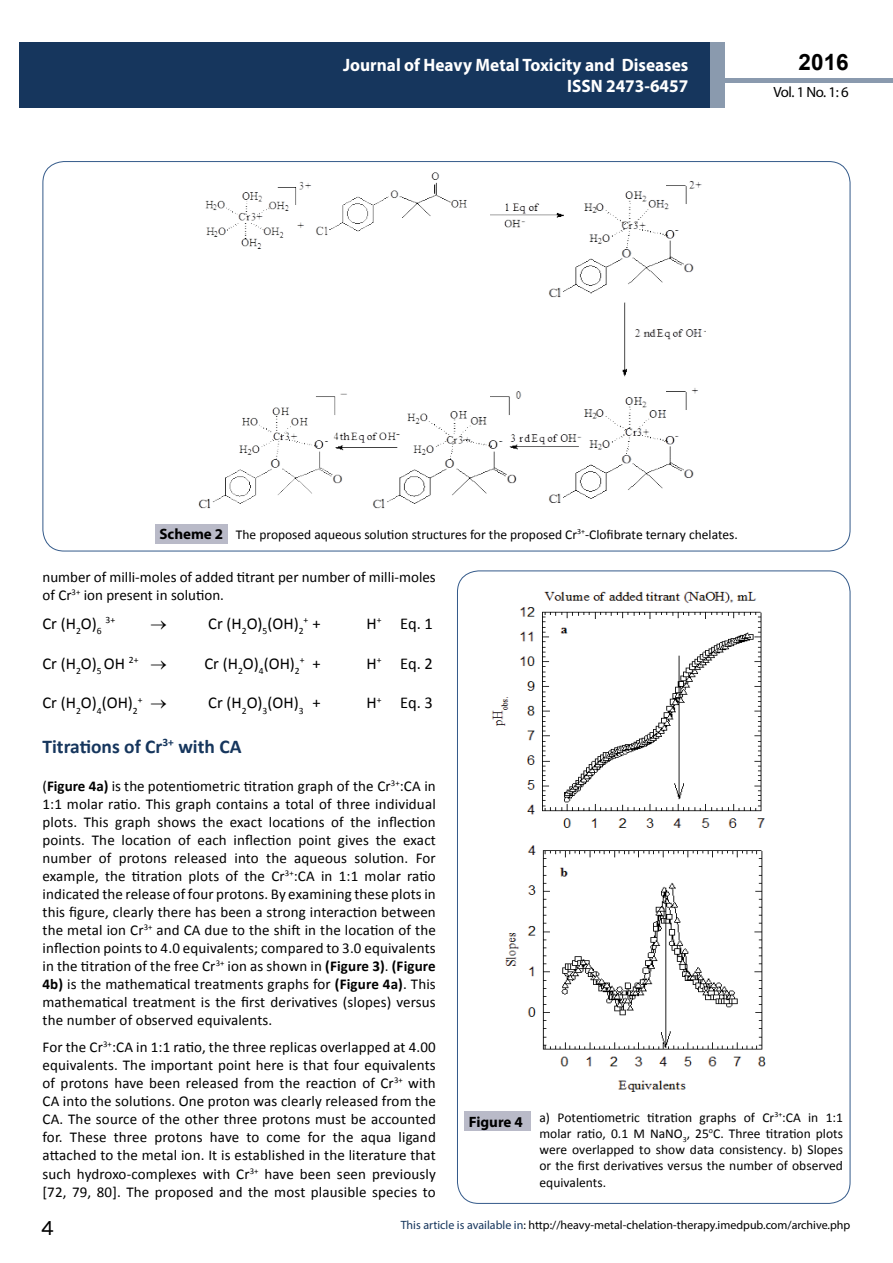
<style>
.page{position:relative;width:893px;height:1263px;background:#fff}
.page>*{position:absolute;margin:0;border:0;box-sizing:border-box;transform-origin:0 0}
.t1{font:25.5px "Tunga";color:#000}
.t2{font:700 22.5px "Arial";color:#000}
.t3{font:700 19.5px "Calibri";color:#16365d}
.t4{font:700 18px/21.6px "Myriad Pro";color:#fff;text-align:right;scale:.96 1}
.t5{font:16.5px "Calibri";color:#000}
.t6{font:15px/18px "Calibri";letter-spacing:.01em;color:#000;text-align:justify}
.t7{font:700 15px "Myriad Pro";color:#000}
.t8{font:14.85px "Myriad Pro";color:#000}
.t9{font:13.5px/16.2px "Calibri";color:#000;text-align:justify}
.t10{font:12px "Myriad Pro";color:#000}
.t11{font:9.6px "Calibri";color:#000}
.s1{font-size:16.5px}
.s2{font-weight:700}
.s3{color:#16365d}
</style>
<div class="page">
<hr style="left:725px;top:78px;width:168px;height:4px;background:#8a9aae">
<div style="left:19px;top:42px;width:690px;height:66px;background:#16365d"></div>
<div style="left:709px;top:42px;width:16px;height:66px;background:#8a9aae"></div>
<div style="left:155px;top:524px;width:72px;height:19px;background:#b9bac8"></div>
<img style="left:198px;top:172px;width:507px;height:337px">
<div style="left:465px;top:1111px;width:66px;height:20px;background:#b9bac8"></div>
<img style="left:491px;top:591px;width:275px;height:501px">
<p class="t4" style="left:517px;top:53px;width:198px">ARCHIVOS DE MEDICINA<br>ISSN 1698-9465</p>
<h2 class="t2" style="left:799px;top:47px;width:52px">2016</h2>
<p class="t4" style="left:343px;top:53px;width:361px">Journal of Heavy Metal Toxicity and Diseases<br>ISSN 2473-6457</p>
<p class="t8" style="left:773px;top:83px;width:77px">Vol. 1 No. 1: 6</p>
<p class="t7" style="left:159px;top:524px;width:65px">Scheme 2</p>
<p class="t9" style="left:236px;top:526px;width:503px">The proposed aqueous solution structures for the proposed Cr<sup>3+</sup>-Clofibrate ternary chelates.</p>
<p class="t6" style="left:43px;top:568px;width:395px">number of milli-moles of added titrant per number of milli-moles of Cr<sup>3+</sup> ion present in solution.</p>
<p class="t5" style="left:43px;top:613px;width:61px">Cr (H<sub>2</sub>O)<sub>6</sub></p>
<p class="t11" style="left:105px;top:614px;width:11px">3+</p>
<p class="t5" style="left:208px;top:613px;width:97px">Cr (H<sub>2</sub>O)<sub>5</sub>(OH)<sub>2</sub></p>
<p class="t11" style="left:304px;top:614px;width:19px">+ <span class="s1">+</span></p>
<p class="t5" style="left:367px;top:613px;width:68px">H<sup>+</sup> Eq. 1</p>
<p class="t5" style="left:43px;top:653px;width:126px">Cr (H<sub>2</sub>O)<sub>5</sub> OH <sup>2+</sup> →</p>
<p class="t5" style="left:205px;top:653px;width:97px">Cr (H<sub>2</sub>O)<sub>4</sub>(OH)<sub>2</sub></p>
<p class="t11" style="left:300px;top:654px;width:22px">+ <span class="s1">+</span></p>
<p class="t5" style="left:367px;top:653px;width:68px">H<sup>+</sup> Eq. 2</p>
<p class="t5" style="left:43px;top:692px;width:97px">Cr (H<sub>2</sub>O)<sub>4</sub>(OH)<sub>2</sub></p>
<p class="t11" style="left:138px;top:693px;width:30px">+ →</p>
<p class="t5" style="left:208px;top:692px;width:114px">Cr (H<sub>2</sub>O)<sub>3</sub>(OH)<sub>3</sub> +</p>
<p class="t5" style="left:367px;top:692px;width:68px">H<sup>+</sup> Eq. 3</p>
<h3 class="t3" style="left:43px;top:734px;width:200px">Titrations of Cr<sup>3+</sup> with CA</h3>
<p class="t6" style="left:43px;top:777px;width:395px">(<span class="s2">Figure 4a)</span> is the potentiometric titration graph of the Cr<sup>3+</sup>:CA in 1:1 molar ratio. This graph contains a total of three individual plots. This graph shows the exact locations of the inflection points. The location of each inflection point gives the exact number of protons released into the aqueous solution. For example, the titration plots of the Cr<sup>3+</sup>:CA in 1:1 molar ratio indicated the release of four protons. By examining these plots in this figure, clearly there has been a strong interaction between the metal ion Cr<sup>3+</sup> and CA due to the shift in the location of the inflection points to 4.0 equivalents; compared to 3.0 equivalents in the titration of the free Cr<sup>3+</sup> ion as shown in <span class="s2">(Figure 3)</span>. <span class="s2">(Figure 4b)</span> is the mathematical treatments graphs for <span class="s2">(Figure 4a)</span>. This mathematical treatment is the first derivatives (slopes) versus the number of observed equivalents.</p>
<p class="t6" style="left:43px;top:1038px;width:395px">For the Cr<sup>3+</sup>:CA in 1:1 ratio, the three replicas overlapped at 4.00 equivalents. The important point here is that four equivalents of protons have been released from the reaction of Cr<sup>3+</sup> with CA into the solutions. One proton was clearly released from the CA. The source of the other three protons must be accounted for. These three protons have to come for the aqua ligand attached to the metal ion. It is established in the literature that such hydroxo-complexes with Cr<sup>3+</sup> have been seen previously [72, 79, 80]. The proposed and the most plausible species to</p>
<p class="t7" style="left:469px;top:1112px;width:56px">Figure 4</p>
<p class="t9" style="left:539px;top:1109px;width:305px">a) Potentiometric titration graphs of Cr<sup>3+</sup>:CA in 1:1 molar ratio, 0.1 M NaNO<sub>3</sub>, 25<sup>o</sup>C. Three titration plots were overlapped to show data consistency. b) Slopes or the first derivatives versus the number of observed equivalents.</p>
<h1 class="t1" style="left:41px;top:1211px;width:15px">4</h1>
<p class="t10" style="left:401px;top:1218px;width:451px"><span class="s3">This article is available in</span>: http://heavy-metal-chelation-therapy.imedpub.com/archive.php</p>
</div>
